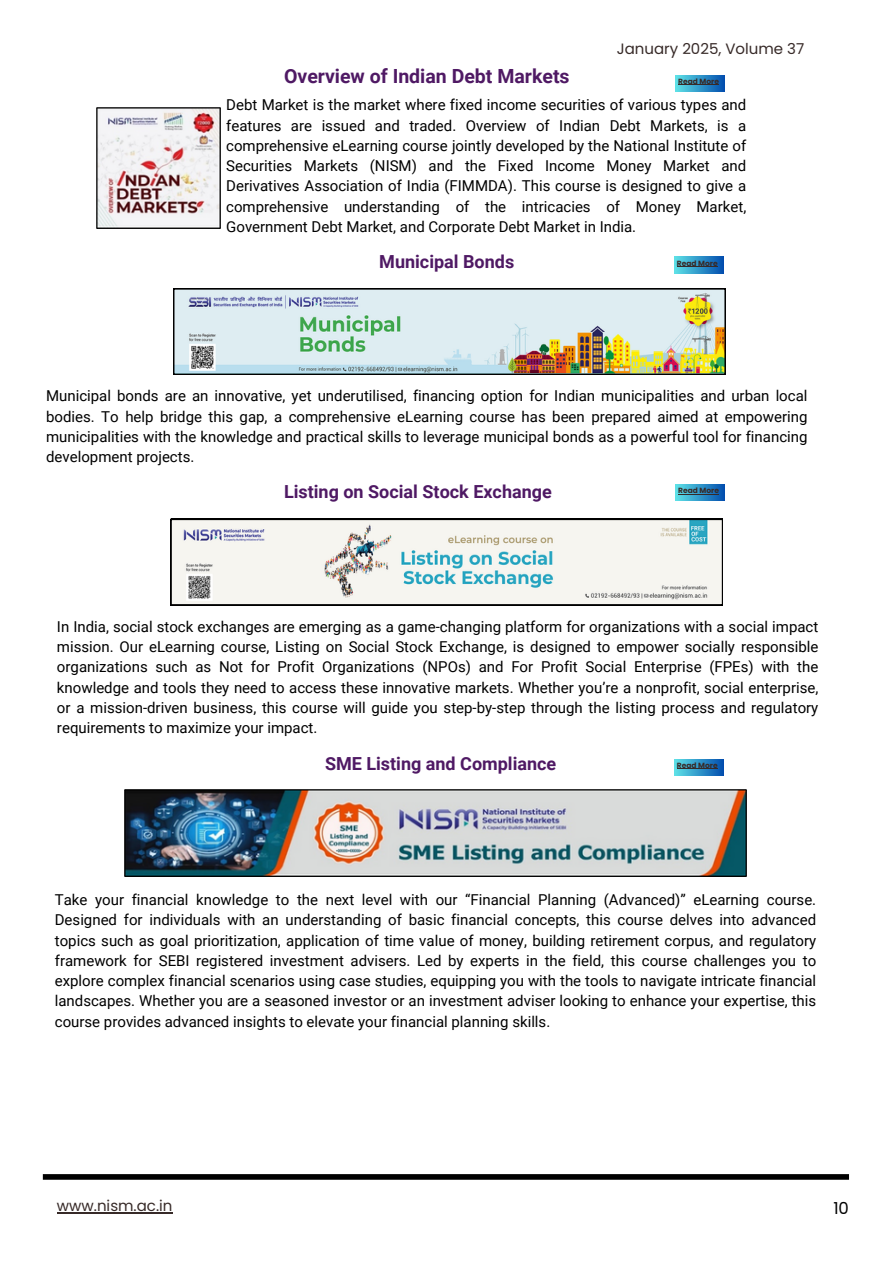
<style>
.page{position:relative;width:894px;height:1264px;background:#fff}
.page>*{position:absolute;margin:0;border:0;box-sizing:border-box;transform-origin:0 0}
.t1{font:700 19.5px "Roboto";color:#4f1964}
.t2{font:700 18px "Roboto";color:#4f1964}
.t3{font:16.5px "Poppins";color:#000}
.t4{font:15px/20.2px "Roboto";color:#000;text-align:justify}
.t5{font:15px "Poppins";color:#372a28}
.t6{font:700 7.5px "Poppins";color:#372a28}
</style>
<div class="page">
<div style="left:43px;top:1174px;width:805px;height:5px;background:#000"></div>
<div style="left:674px;top:759px;width:49px;height:16px;background:linear-gradient(to right,#5fe2e7,#0450af)"></div>
<hr style="left:676px;top:768px;width:41px;height:1px;background:#372a28">
<img style="left:97px;top:108px;width:123px;height:120px">
<div style="left:675px;top:75px;width:49px;height:16px;background:linear-gradient(to right,#5fe3e7,#0451af)"></div>
<hr style="left:678px;top:84px;width:40px;height:1px;background:#372a28">
<div style="left:674px;top:257px;width:49px;height:16px;background:linear-gradient(to right,#5fe2e7,#0450af)"></div>
<hr style="left:676px;top:266px;width:41px;height:1px;background:#372a28">
<div style="left:675px;top:484px;width:49px;height:17px;background:linear-gradient(to right,#5fe3e7,#0451af)"></div>
<hr style="left:678px;top:494px;width:40px;height:1px;background:#372a28">
<img style="left:125px;top:790px;width:621px;height:86px">
<img style="left:173px;top:288px;width:551px;height:87px">
<svg style="left:171px;top:519px;width:551px;height:86px"></svg>
<hr style="left:57px;top:1212px;width:115px;height:1px;background:#372a28">
<h1 class="t5" style="left:616px;top:38px;width:189px">January 2025, Volume 37</h1>
<p class="t1" style="left:284px;top:65px;width:287px">Overview of Indian Debt Markets</p>
<p class="t4" style="left:226px;top:95px;width:521px">Debt Market is the market where fixed income securities of various types and features are issued and traded. Overview of Indian Debt Markets, is a comprehensive eLearning course jointly developed by the National Institute of Securities Markets (NISM) and the Fixed Income Money Market and Derivatives Association of India (FIMMDA). This course is designed to give a comprehensive understanding of the intricacies of Money Market, Government Debt Market, and Corporate Debt Market in India.</p>
<h2 class="t2" style="left:379px;top:251px;width:136px">Municipal Bonds</h2>
<h1 class="t6" style="left:678px;top:76px;width:42px">Read More</h1>
<p class="t6" style="left:676px;top:258px;width:42px">Read More</p>
<h1 class="t4" style="left:46px;top:386px;width:762px">Municipal bonds are an innovative, yet underutilised, financing option for Indian municipalities and urban local bodies. To help bridge this gap, a comprehensive eLearning course has been prepared aimed at empowering municipalities with the knowledge and practical skills to leverage municipal bonds as a powerful tool for financing development projects.</h1>
<p class="t2" style="left:284px;top:481px;width:269px">Listing on Social Stock Exchange</p>
<p class="t6" style="left:678px;top:485px;width:42px">Read More</p>
<p class="t4" style="left:57px;top:616px;width:762px">In India, social stock exchanges are emerging as a game-changing platform for organizations with a social impact mission. Our eLearning course, Listing on Social Stock Exchange, is designed to empower socially responsible organizations such as Not for Profit Organizations (NPOs) and For Profit Social Enterprise (FPEs) with the knowledge and tools they need to access these innovative markets. Whether you’re a nonprofit, social enterprise, or a mission-driven business, this course will guide you step-by-step through the listing process and regulatory requirements to maximize your impact.</p>
<h2 class="t2" style="left:325px;top:753px;width:233px">SME Listing and Compliance</h2>
<h2 class="t6" style="left:676px;top:760px;width:42px">Read More</h2>
<h1 class="t4" style="left:55px;top:889px;width:762px">Take your financial knowledge to the next level with our “Financial Planning (Advanced)” eLearning course.<br>Designed for individuals with an understanding of basic financial concepts, this course delves into advanced topics such as goal prioritization, application of time value of money, building retirement corpus, and regulatory framework for SEBI registered investment advisers. Led by experts in the field, this course challenges you to explore complex financial scenarios using case studies, equipping you with the tools to navigate intricate financial landscapes. Whether you are a seasoned investor or an investment adviser looking to enhance your expertise, this course provides advanced insights to elevate your financial planning skills.</h1>
<p class="t5" style="left:57px;top:1195px;width:117px">www.nism.ac.in</p>
<h2 class="t3" style="left:833px;top:1196px;width:17px">10</h2>
</div>
